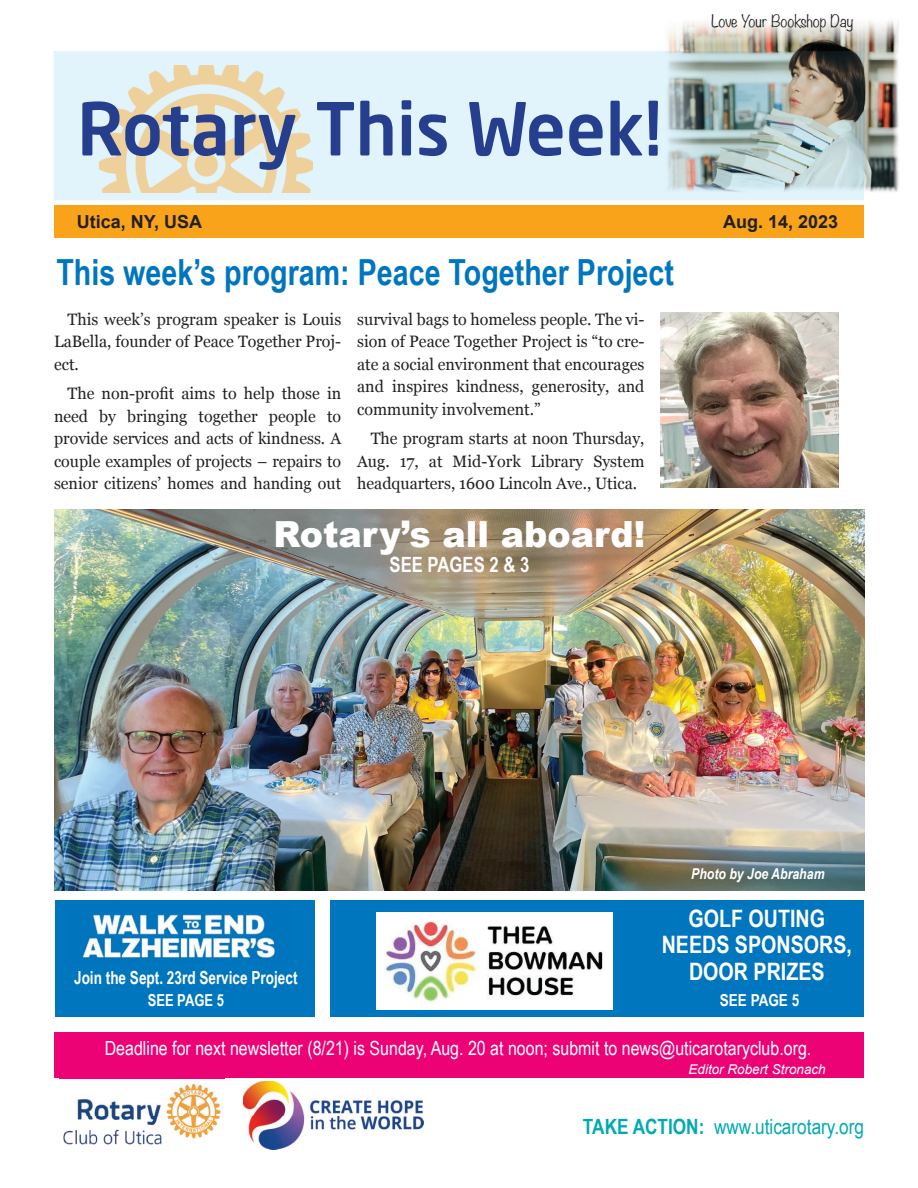
<style>
.page{position:relative;width:918px;height:1188px;background:#fff}
.page>*{position:absolute;margin:0;border:0;box-sizing:border-box;transform-origin:0 0}
.t1{font:500 72px "Neo Sans W1 G";color:#253f8e}
.t2{font:700 36px "Arial Narrow";color:#0076bf}
.t3{font:900 36px "Arial";color:#fff}
.t4{font:700 24px/26.2px "Arial Narrow";color:#fff;text-align:center}
.t5{font:21px "Arial Narrow";color:#00abb0}
.t6{font:700 21px "Arial Narrow";color:#fff}
.t7{font:19.5px "Arial Narrow";color:#fff}
.t8{font:700 18px "Arial Narrow";color:#fff;scale:.92 1}
.t9{font:700 18px "Arial";color:#231f20}
.t10{font:16.5px/22.5px "Georgia";color:#231f20;text-align:justify}
.t11{font:700 16.5px "Arial Narrow";color:#fff;scale:.96 1}
.t12{font:700 16.5px "Arial Narrow";color:#fff}
.t13{font:300 15px "Noteworthy";color:#231f20}
.t14{font:italic 700 15px "Arial Narrow";color:#fff}
.t15{font:italic 13.5px "Arial";color:#fff}
.s1{font-weight:700}
</style>
<div class="page">
<img style="left:668px;top:20px;width:231px;height:41px">
<img style="left:864px;top:61px;width:35px;height:131px">
<div style="left:54px;top:205px;width:810px;height:33px;background:#f9a31b"></div>
<div style="left:54px;top:51px;width:810px;height:149px;background:#e1f4fc"></div>
<img style="left:664px;top:51px;width:200px;height:141px">
<div style="left:54px;top:1032px;width:810px;height:46px;background:#ed0275"></div>
<img style="left:59px;top:1078px;width:165px;height:67px">
<img style="left:243px;top:1081px;width:180px;height:68px">
<img style="left:85px;top:66px;width:228px;height:126px">
<div style="left:331px;top:901px;width:533px;height:116px;background:#0076bf"></div>
<div style="left:55px;top:901px;width:259px;height:116px;background:#0076bf"></div>
<img style="left:82px;top:914px;width:194px;height:45px">
<img style="left:376px;top:912px;width:236px;height:98px">
<img style="left:660px;top:312px;width:178px;height:175px">
<img style="left:55px;top:510px;width:809px;height:381px">
<h1 class="t1" style="left:77px;top:83px;width:587px">Rotary This Week!</h1>
<p class="t13" style="left:711px;top:8px;width:144px">Love Your Bookshop Day</p>
<p class="t9" style="left:77px;top:209px;width:127px">Utica, NY, USA</p>
<p class="t9" style="left:723px;top:209px;width:117px">Aug. 14, 2023</p>
<h2 class="t2" style="left:56px;top:245px;width:619px">This week’s program: Peace Together Project</h2>
<p class="t10" style="left:54px;top:307px;width:289px;text-indent:13px">This week’s program speaker is Louis LaBella, founder of Peace Together Proj&shy;ect.</p>
<p class="t10" style="left:54px;top:381px;width:289px;text-indent:13px">The non-profit aims to help those in need by bringing together people to provide services and acts of kindness. A couple examples of projects – repairs to senior citizens’ homes and handing out</p>
<p class="t10" style="left:357px;top:307px;width:289px">survival bags to homeless people. The vi&shy;sion of Peace Together Project is “to cre&shy;ate a social environment that encourages and inspires kindness, generosity, and community involvement.”</p>
<p class="t10" style="left:357px;top:426px;width:289px;text-indent:13px">The program starts at noon Thursday, Aug. 17, at Mid-York Library System headquarters, 1600 Lincoln Ave., Utica.</p>
<h2 class="t3" style="left:274px;top:508px;width:373px">Rotary’s all aboard!</h2>
<p class="t6" style="left:390px;top:548px;width:141px">SEE PAGES 2 &amp; 3</p>
<p class="t8" style="left:74px;top:964px;width:244px">Join the Sept. 23rd Service Project</p>
<p class="t11" style="left:148px;top:987px;width:81px">SEE PAGE 5</p>
<p class="t14" style="left:691px;top:862px;width:135px">Photo by Joe Abraham</p>
<h3 class="t4" style="left:662px;top:904px;width:192px">GOLF OUTING<br>NEEDS SPONSORS,<br>DOOR PRIZES</h3>
<p class="t12" style="left:720px;top:988px;width:81px">SEE PAGE 5</p>
<p class="t7" style="left:105px;top:1034px;width:708px">Deadline for next newsletter (8/21) is Sunday, Aug. 20 at noon; submit to news@uticarotaryclub.org.</p>
<p class="t15" style="left:689px;top:1061px;width:139px">Editor Robert Stronach</p>
<p class="t5" style="left:583px;top:1111px;width:283px"><span class="s1">TAKE ACTION:</span> www.uticarotary.org</p>
</div>
